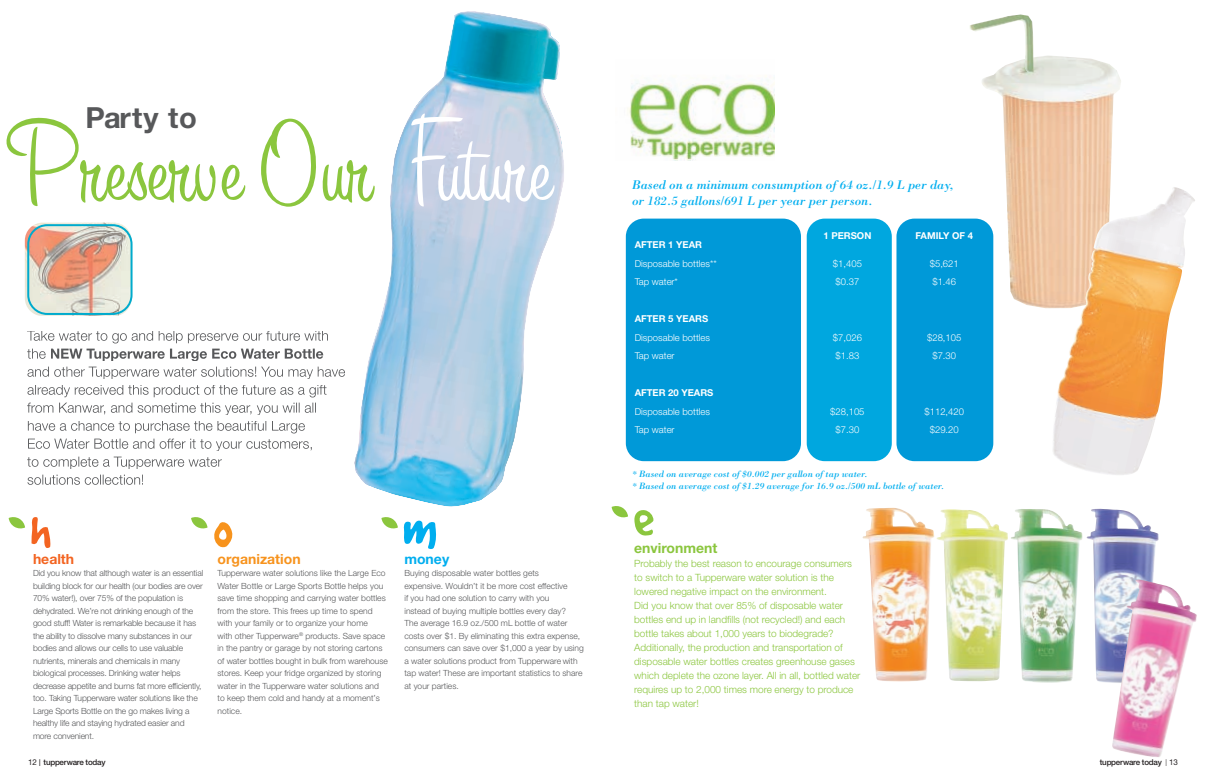
<style>
.page{position:relative;width:1206px;height:783px;background:#fff}
.page>*{position:absolute;margin:0;border:0;box-sizing:border-box;transform-origin:0 0}
.t1{font:118px "Sign Painter House Casual";color:#8bc63e}
.t2{font:70.1px "Good Dog Plain";color:#f7931d}
.t3{font:60px "Good Dog Plain";color:#8bc63e}
.t4{font:60px "Good Dog Plain";color:#f36421}
.t5{font:58px "Good Dog Plain";color:#00aeef}
.t6{font:700 29.1px "Helvetica Neue";letter-spacing:.025em;color:#57585a}
.t7{font:700 14px "Helvetica Neue";color:#f7931d}
.t8{font:700 14px "Helvetica Neue";color:#8bc63e}
.t9{font:700 14px "Helvetica Neue";color:#f36421}
.t10{font:700 14px "Helvetica Neue";color:#00aeef}
.t11{font:italic 13px/16px "Bodoni";color:#00aeef}
.t12{font:300 10px/14px "Helvetica Neue";color:#8bc63e}
.t13{font:300 9.5px/18.5px "Helvetica Neue";color:#fff}
.t14{font:italic 9.5px/12.5px "Bodoni";color:#00aeef}
.t15{font:700 9.5px "Helvetica Neue";color:#fff}
.t16{font:300 8.5px/12.5px "Helvetica Neue";color:#57585a}
.t17{font:500 8px "Helvetica Neue";letter-spacing:-.03em;color:#231f20}
.s1{color:#fff}
.s2{font-weight:400}
.s3{font-weight:300;font-size:9.5px}
.s4{font-weight:100;font-size:9.5px}
</style>
<div class="page">
<img style="left:627px;top:76px;width:147px;height:85px">
<img style="left:354px;top:11px;width:210px;height:496px">
<svg style="left:612px;top:506px;width:16px;height:11px"></svg>
<svg style="left:381px;top:517px;width:17px;height:11px"></svg>
<svg style="left:9px;top:517px;width:16px;height:11px"></svg>
<svg style="left:191px;top:517px;width:17px;height:11px"></svg>
<div style="left:626px;top:219px;width:175px;height:242px;background:#0099d8;border-radius:18px"></div>
<div style="left:807px;top:219px;width:85px;height:242px;background:#00a7df;border-radius:18px"></div>
<div style="left:896px;top:219px;width:97px;height:242px;background:#0099d8;border-radius:18px"></div>
<img style="left:981px;top:55px;width:140px;height:253px">
<img style="left:970px;top:15px;width:64px;height:58px">
<img style="left:1052px;top:187px;width:143px;height:288px">
<svg style="left:27px;top:331px;width:110px;height:12px"></svg>
<svg style="left:27px;top:349px;width:171px;height:12px"></svg>
<svg style="left:27px;top:367px;width:119px;height:12px"></svg>
<svg style="left:27px;top:385px;width:103px;height:12px"></svg>
<svg style="left:27px;top:403px;width:105px;height:12px"></svg>
<svg style="left:28px;top:421px;width:102px;height:10px"></svg>
<svg style="left:28px;top:439px;width:112px;height:10px"></svg>
<svg style="left:27px;top:457px;width:115px;height:12px"></svg>
<svg style="left:27px;top:475px;width:108px;height:10px"></svg>
<img style="left:25px;top:223px;width:95px;height:93px">
<svg style="left:27px;top:224px;width:106px;height:91px;background:#cebdaf"></svg>
<img style="left:862px;top:508px;width:146px;height:174px">
<img style="left:1011px;top:509px;width:72px;height:174px">
<img style="left:1086px;top:508px;width:73px;height:175px">
<img style="left:1112px;top:579px;width:85px;height:178px">
<h3 class="t6" style="left:85px;top:107px;width:113px">Party to</h3>
<h1 class="t1" style="left:4px;top:89px;width:549px">PreserveOur <span class="s1">Future</span></h1>
<h3 class="t4" style="left:30px;top:510px;width:22px">h</h3>
<h2 class="t2" style="left:213px;top:512px;width:21px">o</h2>
<h3 class="t5" style="left:403px;top:510px;width:37px">m</h3>
<h3 class="t9" style="left:33px;top:554px;width:43px">health</h3>
<p class="t16" style="left:33px;top:568px;width:172px">Did you know that although water is an essential building block for our health (our bodies are over 70% water!), over 75% of the population is dehydrated. We’re not drinking enough of the good stuff! Water is remarkable because it has the ability to dissolve many substances in our bodies and allows our cells to use valuable nutrients, minerals and chemicals in many biological processes. Drinking water helps decrease appetite and burns fat more efficiently, too. Taking Tupperware water solutions like the Large Sports Bottle on the go makes living a healthy life and staying hydrated easier and more convenient.</p>
<p class="t17" style="left:28px;top:759px;width:79px"><span class="s2">12</span> <span class="s3">I</span> tupperware today</p>
<h3 class="t7" style="left:218px;top:554px;width:85px">organization</h3>
<p class="t16" style="left:218px;top:568px;width:172px">Tupperware water solutions like the Large Eco Water Bottle or Large Sports Bottle helps you save time shopping and carrying water bottles from the store. This frees up time to spend with your family or to organize your home<br>with other Tupperware<sup>®</sup> products. Save space in the pantry or garage by not storing cartons of water bottles bought in bulk from warehouse stores. Keep your fridge organized by storing water in the Tupperware water solutions and to keep them cold and handy at a moment’s notice.</p>
<h3 class="t10" style="left:404px;top:554px;width:46px">money</h3>
<p class="t16" style="left:404px;top:568px;width:181px">Buying disposable water bottles gets<br>expensive. Wouldn’t it be more cost effective<br>if you had one solution to carry with you<br>instead of buying multiple bottles every day?<br>The average 16.9 oz./500 mL bottle of water costs over $1. By eliminating this extra expense, consumers can save over $1,000 a year by using a water solutions product from Tupperware with tap water! These are important statistics to share at your parties.</p>
<h3 class="t11" style="left:632px;top:177px;width:323px">Based on a minimum consumption of 64 oz./1.9 L per day, or 182.5 gallons/691 L per year per person.</h3>
<p class="t15" style="left:635px;top:241px;width:69px">AFTER 1 YEAR</p>
<p class="t13" style="left:635px;top:255px;width:84px">Disposable bottles**<br>Tap water*</p>
<p class="t15" style="left:635px;top:315px;width:75px">AFTER 5 YEARS</p>
<p class="t13" style="left:635px;top:329px;width:77px">Disposable bottles<br>Tap water</p>
<p class="t15" style="left:635px;top:389px;width:80px">AFTER 20 YEARS</p>
<p class="t13" style="left:635px;top:403px;width:77px">Disposable bottles<br>Tap water</p>
<p class="t15" style="left:824px;top:232px;width:49px">1 PERSON</p>
<p class="t13" style="left:833px;top:255px;width:31px">$1,405 $0.37</p>
<p class="t15" style="left:916px;top:232px;width:59px">FAMILY OF 4</p>
<p class="t13" style="left:930px;top:255px;width:31px">$5,621 $1.46</p>
<p class="t13" style="left:833px;top:329px;width:31px">$7,026 $1.83</p>
<p class="t13" style="left:927px;top:329px;width:36px;text-align:center">$28,105 $7.30</p>
<p class="t13" style="left:830px;top:403px;width:36px;text-align:center">$28,105 $7.30</p>
<p class="t13" style="left:925px;top:403px;width:41px;text-align:center">$112,420 $29.20</p>
<p class="t14" style="left:632px;top:467px;width:314px">* Based on average cost of $0.002 per gallon of tap water.<br>* Based on average cost of $1.29 average for 16.9 oz./500 mL bottle of water.</p>
<h3 class="t3" style="left:633px;top:499px;width:22px">e</h3>
<h3 class="t8" style="left:634px;top:543px;width:85px">environment</h3>
<p class="t12" style="left:634px;top:557px;width:228px">Probably the best reason to encourage consumers to switch to a Tupperware water solution is the lowered negative impact on the environment.<br>Did you know that over 85% of disposable water bottles end up in landfills (not recycled!) and each bottle takes about 1,000 years to biodegrade?<br>Additionally, the production and transportation of disposable water bottles creates greenhouse gases which deplete the ozone layer. All in all, bottled water requires up to 2,000 times more energy to produce than tap water!</p>
<p class="t17" style="left:1100px;top:759px;width:80px">tupperware today <span class="s4">I</span> <span class="s2">13</span></p>
</div>
